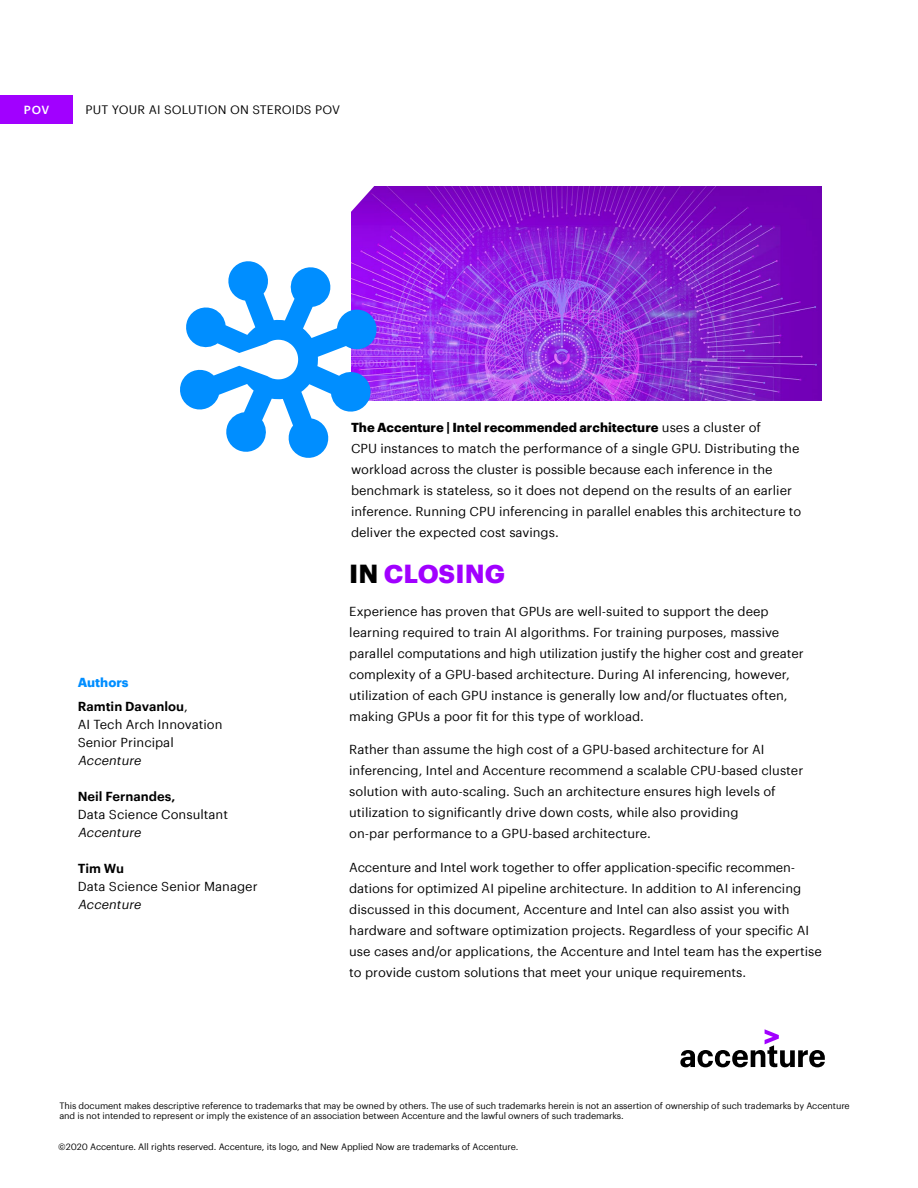
<style>
.page{position:relative;width:918px;height:1188px;background:#fff}
.page>*{position:absolute;margin:0;border:0;box-sizing:border-box;transform-origin:0 0}
.t1{font:700 25.5px "Graphik";letter-spacing:.005em;color:#a100ff}
.t2{font:12.75px/21px "Graphik";color:#000}
.t3{font:600 12.75px/24px "Graphik";color:#000}
.t4{font:italic 12.75px "Graphik";color:#000}
.t5{font:12px "Graphik";letter-spacing:.015em;color:#000}
.t6{font:500 11.55px "Graphik";color:#fff}
.t7{font:9px/10.5px "Graphik";letter-spacing:-.01em;color:#000}
.s1{font-weight:700;color:#008eff}
.s2{font-weight:400}
.s3{font-weight:700}
.s4{color:#000}
</style>
<div class="page">
<div style="left:0;top:95px;width:73px;height:29px;background:#a100ff"></div>
<svg style="left:680px;top:1029px;width:145px;height:38px"></svg>
<img style="left:351px;top:186px;width:471px;height:215px">
<svg style="left:351px;top:186px;width:25px;height:30px"></svg>
<svg style="left:180px;top:259px;width:199px;height:199px"></svg>
<p class="t6" style="left:24px;top:101px;width:27px">POV</p>
<p class="t5" style="left:86px;top:101px;width:256px">PUT YOUR AI SOLUTION ON STEROIDS POV</p>
<p class="t3" style="left:78px;top:669px;width:112px"><span class="s1">Authors<br></span>Ramtin Davanlou<span class="s2">,</span></p>
<p class="t2" style="left:78px;top:714px;width:146px;line-height:18px">AI Tech Arch Innovation<br>Senior Principal</p>
<p class="t4" style="left:78px;top:751px;width:68px">Accenture</p>
<p class="t3" style="left:78px;top:783px;width:99px">Neil Fernandes,</p>
<p class="t2" style="left:78px;top:803px;width:152px">Data Science Consultant</p>
<p class="t4" style="left:78px;top:823px;width:68px">Accenture</p>
<p class="t3" style="left:78px;top:855px;width:48px">Tim Wu</p>
<p class="t2" style="left:78px;top:875px;width:181px">Data Science Senior Manager</p>
<p class="t4" style="left:78px;top:895px;width:68px">Accenture</p>
<p class="t2" style="left:351px;top:416px;width:452px"><span class="s3">The Accenture | Intel recommended architecture</span> uses a cluster of<br>CPU instances to match the performance of a single GPU. Distributing the workload across the cluster is possible because each inference in the benchmark is stateless, so it does not depend on the results of an earlier inference. Running CPU inferencing in parallel enables this architecture to deliver the expected cost savings.</p>
<h1 class="t1" style="left:349px;top:554px;width:157px"><span class="s4">IN</span> CLOSING</h1>
<p class="t2" style="left:349px;top:599px;width:456px">Experience has proven that GPUs are well-suited to support the deep learning required to train AI algorithms. For training purposes, massive parallel computations and high utilization justify the higher cost and greater complexity of a GPU-based architecture. During AI inferencing, however, utilization of each GPU instance is generally low and/or fluctuates often, making GPUs a poor fit for this type of workload.</p>
<p class="t2" style="left:349px;top:737px;width:456px">Rather than assume the high cost of a GPU-based architecture for AI inferencing, Intel and Accenture recommend a scalable CPU-based cluster solution with auto-scaling. Such an architecture ensures high levels of utilization to significantly drive down costs, while also providing<br>on-par performance to a GPU-based architecture.</p>
<p class="t2" style="left:349px;top:856px;width:474px">Accenture and Intel work together to offer application-specific recommen&shy;dations for optimized AI pipeline architecture. In addition to AI inferencing discussed in this document, Accenture and Intel can also assist you with hardware and software optimization projects. Regardless of your specific AI use cases and/or applications, the Accenture and Intel team has the expertise to provide custom solutions that meet your unique requirements.</p>
<p class="t7" style="left:59px;top:1100px;width:792px">This document makes descriptive reference to trademarks that may be owned by others. The use of such trademarks herein is not an assertion of ownership of such trademarks by Accenture and is not intended to represent or imply the existence of an association between Accenture and the lawful owners of such trademarks.</p>
<p class="t7" style="left:58px;top:1141px;width:462px">©2020 Accenture. All rights reserved. Accenture, its logo, and New Applied Now are trademarks of Accenture.</p>
</div>
